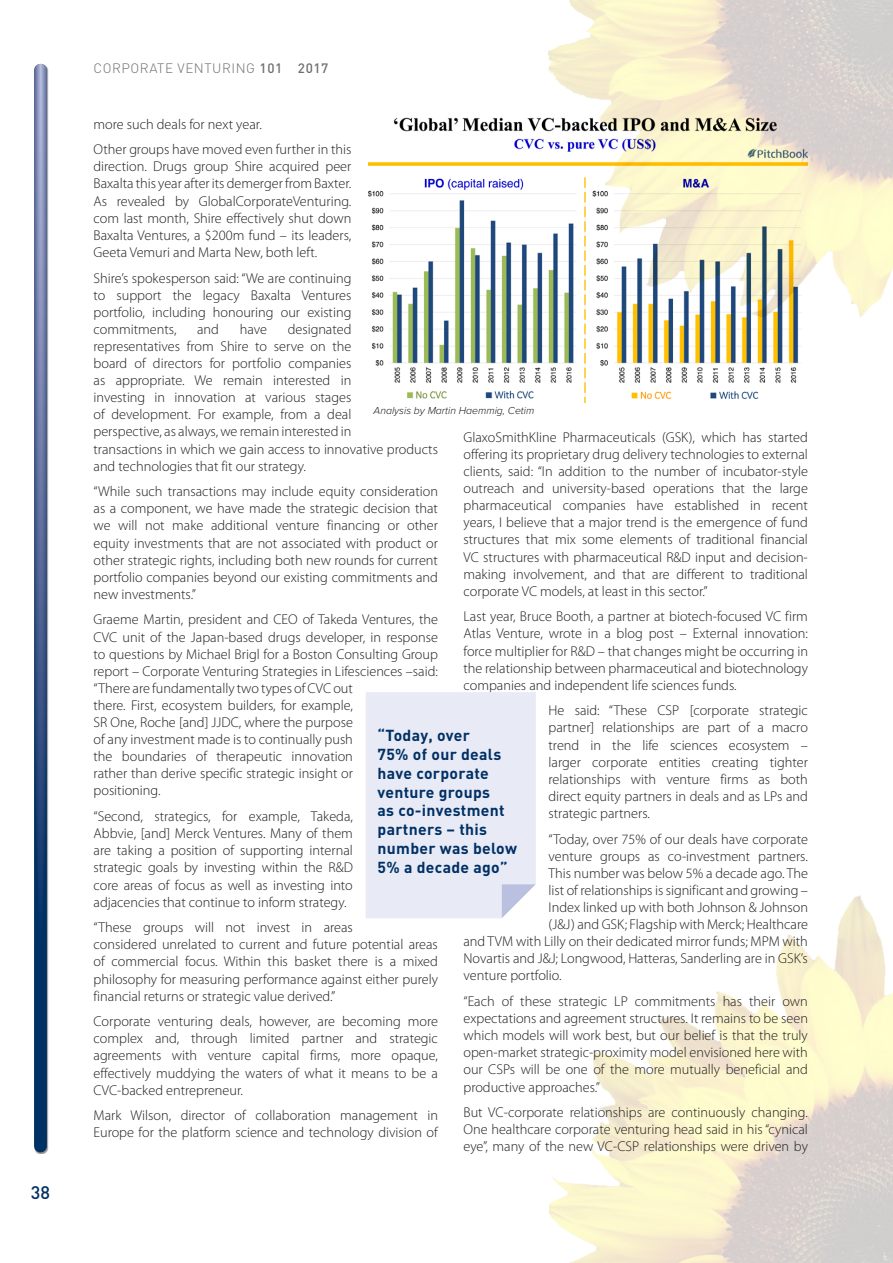
<style>
.page{position:relative;width:893px;height:1263px;background:#fff}
.page>*{position:absolute;margin:0;border:0;box-sizing:border-box;transform-origin:0 0}
.t1{font:500 18px "DIN";color:#003064}
.t2{font:700 15.75px/18.9px "DIN";letter-spacing:.02em;color:#003064}
.t3{font:300 14.25px/17.1px "Myriad Pro";color:#1d1d1b;text-align:justify}
.t4{font:300 13.5px "DIN";letter-spacing:.04em;color:#706f6f}
.t5{font:italic 300 10.5px "Proxima Nova";color:#1d1d1b}
.s1{font-weight:500}
</style>
<div class="page">
<img style="left:549px;top:0;width:344px;height:318px">
<img style="left:550px;top:895px;width:343px;height:368px">
<div style="left:33px;top:61px;width:16px;height:1092px;background:#1d1d1b;opacity:.5"></div>
<div style="left:35px;top:64px;width:14px;height:1090px;background:#1d1d1b;opacity:.5"></div>
<svg style="left:34px;top:70px;width:13px;height:1076px;background:#3f5a89"></svg>
<img style="left:368px;top:109px;width:440px;height:293px">
<div style="left:366px;top:692px;width:170px;height:226px;background:#e8eaf6"></div>
<p class="t1" style="left:31px;top:1181px;width:21px">38</p>
<p class="t4" style="left:94px;top:60px;width:236px">CORPORATE VENTURING <span class="s1">101 2017</span></p>
<p class="t3" style="left:94px;top:111px;width:259px;line-height:25.7px">more such deals for next year.<br>Other groups have moved even further in this</p>
<p class="t3" style="left:94px;top:158px;width:259px">direction. Drugs group Shire acquired peer Baxalta this year after its demerger from Baxter.<br>As revealed by GlobalCorporateVenturing. com last month, Shire effectively shut down Baxalta Ventures, a $200m fund – its leaders, Geeta Vemuri and Marta New, both left.</p>
<p class="t3" style="left:94px;top:269px;width:259px">Shire’s spokesperson said: “We are continuing to support the legacy Baxalta Ventures portfolio, including honouring our existing commitments,</p>
<p class="t3" style="left:94px;top:320px;width:346px;text-align:left;text-indent:194px">designated representatives from Shire to serve on the<br>board of directors for portfolio companies<br>as appropriate. We remain interested in<br>investing in innovation at various stages<br>of development. For example, from a deal<br>perspective, as always, we remain interested in<br>transactions in which we gain access to innovative products and technologies that fit our strategy.</p>
<p class="t3" style="left:94px;top:483px;width:346px">“While such transactions may include equity consideration as a component, we have made the strategic decision that we will not make additional venture financing or other equity investments that are not associated with product or other strategic rights, including both new rounds for current portfolio companies beyond our existing commitments and new investments.”</p>
<p class="t3" style="left:94px;top:611px;width:346px;text-align:left">Graeme Martin, president and CEO of Takeda Ventures, the CVC unit of the Japan-based drugs developer, in response to questions by Michael Brigl for a Boston Consulting Group report – Corporate Venturing Strategies in Lifesciences –said: “There are fundamentally two types of CVC out<br>there. First, ecosystem builders, for example,<br>SR One, Roche [and] JJDC, where the purpose<br>of any investment made is to continually push<br>the boundaries of therapeutic innovation<br>rather than derive specific strategic insight or<br>positioning.</p>
<p class="t3" style="left:94px;top:808px;width:261px">“Second, strategics, for example, Takeda, Abbvie, [and] Merck Ventures. Many of them are taking a position of supporting internal strategic goals by investing within the R&amp;D core areas of focus as well as investing into adjacencies that continue to inform strategy.</p>
<p class="t3" style="left:94px;top:919px;width:346px;text-align:left">“These groups will not invest in areas<br>considered unrelated to current and future potential areas of commercial focus. Within this basket there is a mixed philosophy for measuring performance against either purely financial returns or strategic value derived.”</p>
<p class="t3" style="left:94px;top:1013px;width:346px">Corporate venturing deals, however, are becoming more complex and, through limited partner and strategic agreements with venture capital firms, more opaque, effectively muddying the waters of what it means to be a CVC-backed entrepreneur.</p>
<p class="t3" style="left:94px;top:1107px;width:346px">Mark Wilson, director of collaboration management in<br>Europe for the platform science and technology division of</p>
<p class="t3" style="left:197px;top:320px;width:23px">and</p>
<p class="t3" style="left:240px;top:320px;width:29px">have</p>
<p class="t5" style="left:374px;top:406px;width:162px">Analysis by Martin Haemmig, Cetim</p>
<p class="t3" style="left:463px;top:428px;width:346px">GlaxoSmithKline Pharmaceuticals (GSK), which has started offering its proprietary drug delivery technologies to external clients, said: “In addition to the number of incubator-style outreach and university-based operations that the large pharmaceutical companies have established in recent years, I believe that a major trend is the emergence of fund structures that mix some elements of traditional financial VC structures with pharmaceutical R&amp;D input and decision&shy;making involvement, and that are different to traditional corporate VC models, at least in this sector.”</p>
<p class="t3" style="left:463px;top:608px;width:346px">Last year, Bruce Booth, a partner at biotech-focused VC firm Atlas Venture, wrote in a blog post – External innovation: force multiplier for R&amp;D – that changes might be occurring in the relationship between pharmaceutical and biotechnology companies and independent life sciences funds.</p>
<p class="t3" style="left:549px;top:702px;width:261px">He said: “These CSP [corporate strategic partner] relationships are part of a macro trend in the life sciences ecosystem – larger corporate entities creating tighter relationships with venture firms as both direct equity partners in deals and as LPs and strategic partners.</p>
<p class="t3" style="left:549px;top:830px;width:261px">“Today, over 75% of our deals have corporate</p>
<p class="t3" style="left:549px;top:847px;width:261px">venture groups as co-investment partners.</p>
<p class="t3" style="left:549px;top:864px;width:261px">This number was below 5% a decade ago. The</p>
<p class="t3" style="left:549px;top:881px;width:261px">list of relationships is significant and growing –</p>
<p class="t3" style="left:549px;top:898px;width:261px">Index linked up with both Johnson &amp; Johnson</p>
<p class="t3" style="left:549px;top:916px;width:261px">(J&amp;J) and GSK; Flagship with Merck; Healthcare</p>
<p class="t3" style="left:463px;top:933px;width:346px">and TVM with Lilly on their dedicated mirror funds; MPM with</p>
<p class="t3" style="left:463px;top:950px;width:346px">Novartis and J&amp;J; Longwood, Hatteras, Sanderling are in GSK’s</p>
<p class="t3" style="left:463px;top:967px;width:100px">venture portfolio.</p>
<p class="t3" style="left:463px;top:992px;width:346px">“Each of these strategic LP commitments has their own expectations and agreement structures. It remains to be seen which models will work best, but our belief is that the truly open-market strategic-proximity model envisioned here with our CSPs will be one of the more mutually beneficial and productive approaches.”</p>
<p class="t3" style="left:463px;top:1104px;width:346px">But VC-corporate relationships are continuously changing.<br>One healthcare corporate venturing head said in his “cynical eye”, many of the new VC-CSP relationships were driven by</p>
<p class="t2" style="left:378px;top:725px;width:141px">“Today, over<br>75% of our deals have corporate venture groups<br>as co-investment partners – this number was below<br>5% a decade ago”</p>
</div>
